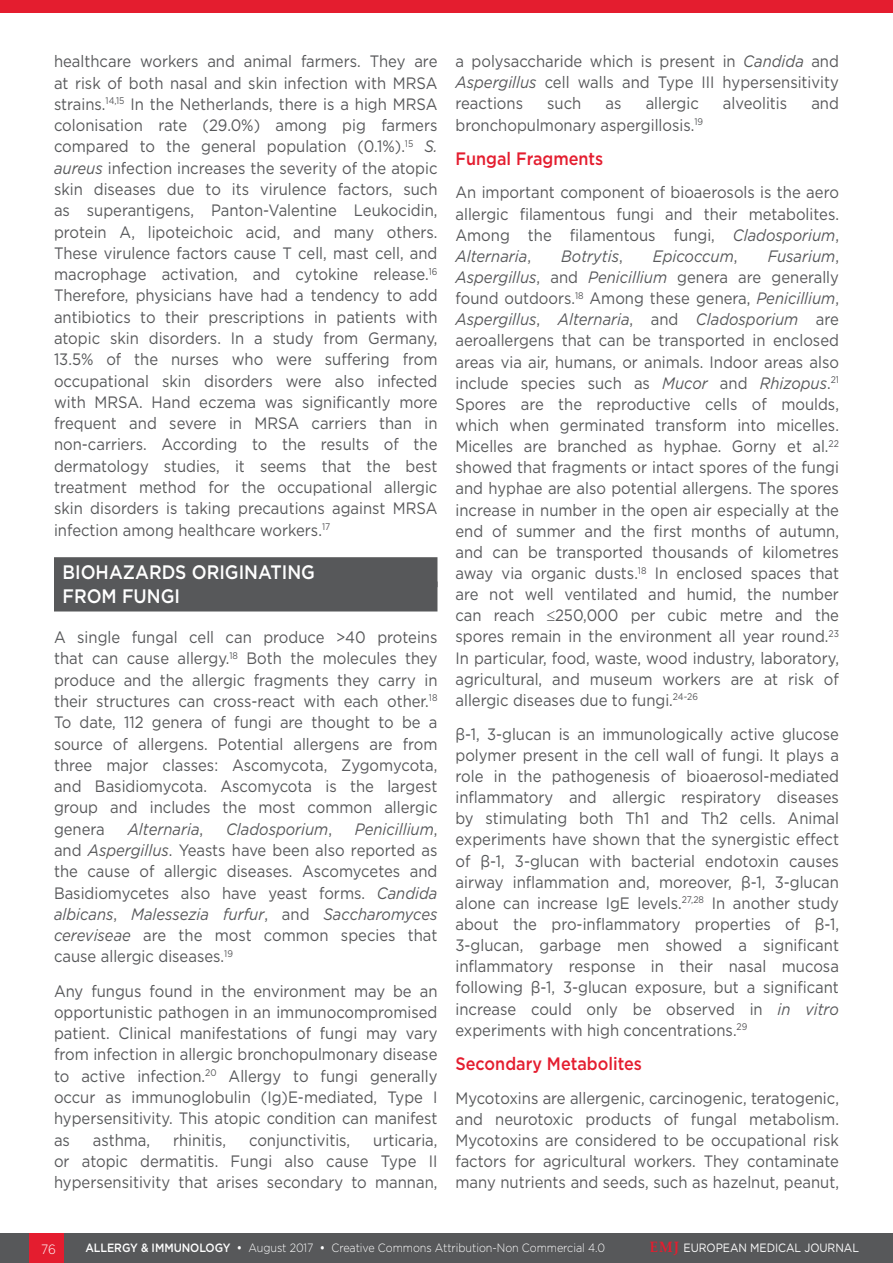
<style>
.page{position:relative;width:893px;height:1263px;background:#fff}
.page>*{position:absolute;margin:0;border:0;box-sizing:border-box;transform-origin:0 0}
._8__Heading_1{font:500 19.5px "Gotham";color:#fff;scale:.9 1}
._9__Heading_2{font:500 18px "Gotham";color:#e41d2f;scale:.9 1}
._11__Main_text{font:16.5px/21.3px "Gotham";color:#57585a;text-align:justify;scale:.9 1}
._11__Main_text-2{font:italic 16.5px "Gotham";color:#57585a;scale:.9 1}
.t1{font:300 13.5px "Gotham";color:#fff;scale:.9 1}
.t2{font:300 12px "Gotham";letter-spacing:-.005em;color:#fff;scale:.9 1}
.t3{font:12px "Gotham";letter-spacing:-.005em;color:#fff;scale:.9 1}
.s1{font-style:italic}
.s2{font-style:normal}
.s3{font-weight:500}
.s4{font-family:"Palatino Linotype";font-weight:700;font-size:15px;color:#e41d2f}
</style>
<div class="page">
<div style="left:0;top:1233px;width:893px;height:30px;background:#57585a"></div>
<div style="left:30px;top:1233px;width:34px;height:30px;background:#e41d2f"></div>
<div style="left:54px;top:557px;width:383px;height:30px;background:#57585a"></div>
<div style="left:54px;top:581px;width:383px;height:30px;background:#57585a"></div>
<div style="left:0;top:0;width:893px;height:12px;background:#e41d2f"></div>
<p class="_11__Main_text" style="left:54px;top:50px;width:428px">healthcare workers and animal farmers. They are at risk of both nasal and skin infection with MRSA strains.<sup>14,15</sup> In the Netherlands, there is a high MRSA colonisation rate (29.0%) among pig farmers compared to the general population (0.1%).<sup>15</sup> <span class="s1">S. aureus</span> infection increases the severity of the atopic skin diseases due to its virulence factors, such as superantigens, Panton-Valentine Leukocidin, protein A, lipoteichoic acid, and many others.<br>These virulence factors cause T cell, mast cell, and macrophage activation, and cytokine release.<sup>16<br></sup>Therefore, physicians have had a tendency to add antibiotics to their prescriptions in patients with atopic skin disorders. In a study from Germany, 13.5% of the nurses who were suffering from occupational skin disorders were also infected with MRSA. Hand eczema was significantly more frequent and severe in MRSA carriers than in non-carriers. According to the results of the dermatology studies, it seems that the best treatment method for the occupational allergic skin disorders is taking precautions against MRSA infection among healthcare workers.<sup>17</sup></p>
<p class="_8__Heading_1" style="left:63px;top:559px;width:282px">BIOHAZARDS ORIGINATING</p>
<p class="_8__Heading_1" style="left:63px;top:583px;width:132px">FROM FUNGI</p>
<p class="_11__Main_text" style="left:54px;top:626px;width:428px">A single fungal cell can produce &gt;40 proteins that can cause allergy.<sup>18</sup> Both the molecules they produce and the allergic fragments they carry in their structures can cross-react with each other.<sup>18<br></sup>To date, 112 genera of fungi are thought to be a source of allergens. Potential allergens are from three major classes: Ascomycota, Zygomycota, and Basidiomycota. Ascomycota is the largest group and includes the most common allergic genera</p>
<p class="_11__Main_text" style="left:54px;top:818px;width:428px;text-indent:301px"><span class="s1">Penicillium</span>, and <span class="s1">Aspergillus</span>. Yeasts have been also reported as the cause of allergic diseases. Ascomycetes and Basidiomycetes also have yeast forms. <span class="s1">Candida albicans</span>, <span class="s1">Malessezia furfur</span>, and <span class="s1">Saccharomyces cereviseae</span> are the most common species that cause allergic diseases.<sup>19</sup></p>
<p class="_11__Main_text" style="left:54px;top:980px;width:428px">Any fungus found in the environment may be an opportunistic pathogen in an immunocompromised patient. Clinical manifestations of fungi may vary from infection in allergic bronchopulmonary disease to active infection.<sup>20</sup> Allergy to fungi generally occur as immunoglobulin (Ig)E-mediated, Type I hypersensitivity. This atopic condition can manifest as</p>
<p class="_11__Main_text-2" style="left:128px;top:818px;width:85px">Alternaria<span class="s2">,</span></p>
<p class="_11__Main_text-2" style="left:226px;top:818px;width:119px">Cladosporium<span class="s2">,</span></p>
<p class="_11__Main_text" style="left:93px;top:1129px;width:65px">asthma,</p>
<p class="_11__Main_text" style="left:173px;top:1129px;width:60px">rhinitis,</p>
<p class="_11__Main_text" style="left:249px;top:1129px;width:114px">conjunctivitis,</p>
<p class="_11__Main_text" style="left:54px;top:1129px;width:428px;text-indent:319px">urticaria, or atopic dermatitis. Fungi also cause Type II hypersensitivity that arises secondary to mannan,</p>
<p class="_11__Main_text" style="left:455px;top:50px;width:428px">a polysaccharide which is present in <span class="s1">Candida</span> and <span class="s1">Aspergillus</span> cell walls and Type III hypersensitivity reactions</p>
<p class="_11__Main_text" style="left:547px;top:93px;width:39px">such</p>
<p class="_11__Main_text" style="left:605px;top:93px;width:19px">as</p>
<p class="_11__Main_text" style="left:646px;top:93px;width:61px">allergic</p>
<p class="_11__Main_text" style="left:723px;top:93px;width:73px">alveolitis</p>
<p class="_11__Main_text" style="left:811px;top:93px;width:32px">and</p>
<p class="_11__Main_text" style="left:455px;top:114px;width:277px">bronchopulmonary aspergillosis.<sup>19</sup></p>
<p class="_9__Heading_2" style="left:455px;top:146px;width:166px">Fungal Fragments</p>
<p class="_11__Main_text" style="left:455px;top:182px;width:428px">An important component of bioaerosols is the aero allergic filamentous fungi and their metabolites.<br>Among the filamentous fungi, <span class="s1">Cladosporium</span>, <span class="s1">Alternaria</span>,</p>
<p class="_11__Main_text" style="left:455px;top:245px;width:428px;text-indent:312px"><span class="s1">Fusarium</span>, <span class="s1">Aspergillus</span>, and <span class="s1">Penicillium</span> genera are generally found outdoors.<sup>18</sup> Among these genera, <span class="s1">Penicillium</span>, <span class="s1">Aspergillus</span>, <span class="s1">Alternaria</span>, and <span class="s1">Cladosporium</span> are aeroallergens that can be transported in enclosed areas via air, humans, or animals. Indoor areas also include species such as <span class="s1">Mucor</span> and <span class="s1">Rhizopus</span>.<sup>21<br></sup>Spores are the reproductive cells of moulds, which when germinated transform into micelles.<br>Micelles are branched as hyphae. Gorny et al.<sup>22 </sup>showed that fragments or intact spores of the fungi and hyphae are also potential allergens. The spores increase in number in the open air especially at the end of summer and the first months of autumn, and can be transported thousands of kilometres away via organic dusts.<sup>18</sup> In enclosed spaces that are not well ventilated and humid, the number can reach ≤250,000 per cubic metre and the spores remain in the environment all year round.<sup>23<br></sup>In particular, food, waste, wood industry, laboratory, agricultural, and museum workers are at risk of allergic diseases due to fungi.<sup>24-26</sup></p>
<p class="_11__Main_text" style="left:455px;top:723px;width:428px">β-1, 3-glucan is an immunologically active glucose polymer present in the cell wall of fungi. It plays a role in the pathogenesis of bioaerosol-mediated inflammatory and allergic respiratory diseases by stimulating both Th1 and Th2 cells. Animal experiments have shown that the synergistic effect of β-1, 3-glucan with bacterial endotoxin causes airway inflammation and, moreover, β-1, 3-glucan alone can increase IgE levels.<sup>27,28</sup> In another study about the pro-inflammatory properties of β-1, 3-glucan, garbage men showed a significant inflammatory response in their nasal mucosa following β-1, 3-glucan exposure, but a significant increase could only be observed in <span class="s1">in vitro </span>experiments with high concentrations.<sup>29</sup></p>
<p class="_9__Heading_2" style="left:455px;top:1051px;width:209px">Secondary Metabolites</p>
<p class="_11__Main_text" style="left:455px;top:1087px;width:428px">Mycotoxins are allergenic, carcinogenic, teratogenic, and neurotoxic products of fungal metabolism.<br>Mycotoxins are considered to be occupational risk factors for agricultural workers. They contaminate many nutrients and seeds, such as hazelnut, peanut,</p>
<p class="_11__Main_text-2" style="left:561px;top:245px;width:70px">Botrytis<span class="s2">,</span></p>
<p class="_11__Main_text-2" style="left:653px;top:245px;width:95px">Epicoccum<span class="s2">,</span></p>
<p class="t1" style="left:41px;top:1240px;width:18px">76</p>
<p class="t2" style="left:85px;top:1240px;width:579px"><span class="s3">ALLERGY &amp; IMMUNOLOGY •</span> August 2017 <span class="s3">•</span> Creative Commons Attribution-Non Commercial 4.0</p>
<p class="t3" style="left:650px;top:1240px;width:234px"><span class="s4">EMJ</span> EUROPEAN MEDICAL JOURNAL</p>
</div>
